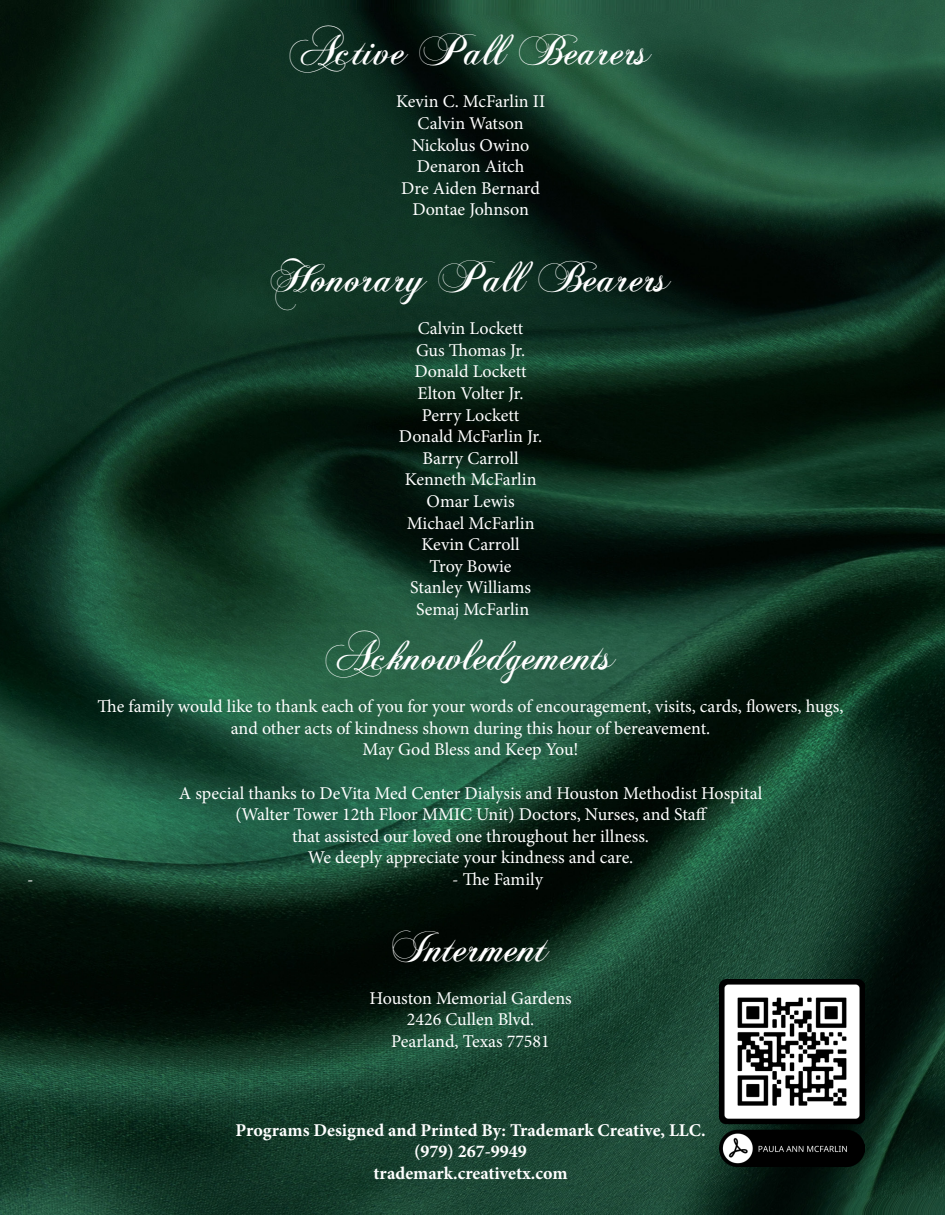
<style>
.page{position:relative;width:945px;height:1215px;background:#fff}
.page>*{position:absolute;margin:0;border:0;box-sizing:border-box;transform-origin:0 0}
.t1{font:45px "Chopin Script";color:#fff}
.t2{font:18px "Minion Pro";letter-spacing:-.005em;color:#fff}
.t3{font:700 18px "Minion Pro";color:#fff}
</style>
<div class="page">
<img style="left:0;top:0;width:945px;height:1215px">
<img style="left:720px;top:979px;width:145px;height:188px">
<p class="t1" style="left:290px;top:22px;width:362px">Active Pall Bearers</p>
<p class="t2" style="left:396px;top:90px;width:151px">Kevin C. McFarlin II</p>
<p class="t2" style="left:418px;top:111px;width:108px">Calvin Watson</p>
<p class="t2" style="left:412px;top:133px;width:119px">Nickolus Owino</p>
<p class="t2" style="left:417px;top:154px;width:109px">Denaron Aitch</p>
<p class="t2" style="left:401px;top:176px;width:140px">Dre Aiden Bernard</p>
<p class="t2" style="left:412px;top:198px;width:118px">Dontae Johnson</p>
<p class="t1" style="left:271px;top:249px;width:401px">Honorary Pall Bearers</p>
<p class="t2" style="left:418px;top:316px;width:107px">Calvin Lockett</p>
<p class="t2" style="left:416px;top:338px;width:111px">Gus Thomas Jr.</p>
<p class="t2" style="left:415px;top:360px;width:114px">Donald Lockett</p>
<p class="t2" style="left:418px;top:381px;width:108px">Elton Volter Jr.</p>
<p class="t2" style="left:422px;top:403px;width:99px">Perry Lockett</p>
<p class="t2" style="left:399px;top:424px;width:145px">Donald McFarlin Jr.</p>
<p class="t2" style="left:423px;top:446px;width:98px">Barry Carroll</p>
<p class="t2" style="left:405px;top:468px;width:133px">Kenneth McFarlin</p>
<p class="t2" style="left:427px;top:489px;width:90px">Omar Lewis</p>
<p class="t2" style="left:407px;top:511px;width:129px">Michael McFarlin</p>
<p class="t2" style="left:422px;top:532px;width:99px">Kevin Carroll</p>
<p class="t2" style="left:430px;top:554px;width:83px">Troy Bowie</p>
<p class="t2" style="left:410px;top:576px;width:122px">Stanley Williams</p>
<p class="t2" style="left:416px;top:597px;width:115px">Semaj McFarlin</p>
<p class="t1" style="left:326px;top:627px;width:291px">Acknowledgements</p>
<p class="t2" style="left:98px;top:694px;width:748px">The family would like to thank each of you for your words of encouragement, visits, cards, flowers, hugs,</p>
<p class="t2" style="left:231px;top:716px;width:481px">and other acts of kindness shown during this hour of bereavement.</p>
<p class="t2" style="left:363px;top:738px;width:217px">May God Bless and Keep You!</p>
<p class="t2" style="left:179px;top:781px;width:585px">A special thanks to DeVita Med Center Dialysis and Houston Methodist Hospital</p>
<p class="t2" style="left:235px;top:802px;width:474px">(Walter Tower 12th Floor MMIC Unit) Doctors, Nurses, and Staff</p>
<p class="t2" style="left:292px;top:824px;width:358px">that assisted our loved one throughout her illness.</p>
<p class="t2" style="left:308px;top:846px;width:327px">We deeply appreciate your kindness and care.</p>
<p class="t2" style="left:27px;top:867px;width:8px">-</p>
<p class="t2" style="left:452px;top:867px;width:92px">- The Family</p>
<p class="t1" style="left:393px;top:919px;width:158px">Interment</p>
<p class="t2" style="left:369px;top:986px;width:204px">Houston Memorial Gardens</p>
<p class="t2" style="left:407px;top:1008px;width:129px">2426 Cullen Blvd.</p>
<p class="t2" style="left:391px;top:1029px;width:160px">Pearland, Texas 77581</p>
<p class="t3" style="left:236px;top:1117px;width:471px">Programs Designed and Printed By: Trademark Creative, LLC.</p>
<p class="t3" style="left:414px;top:1139px;width:114px">(979) 267-9949</p>
<p class="t3" style="left:374px;top:1160px;width:195px">trademark.creativetx.com</p>
</div>
